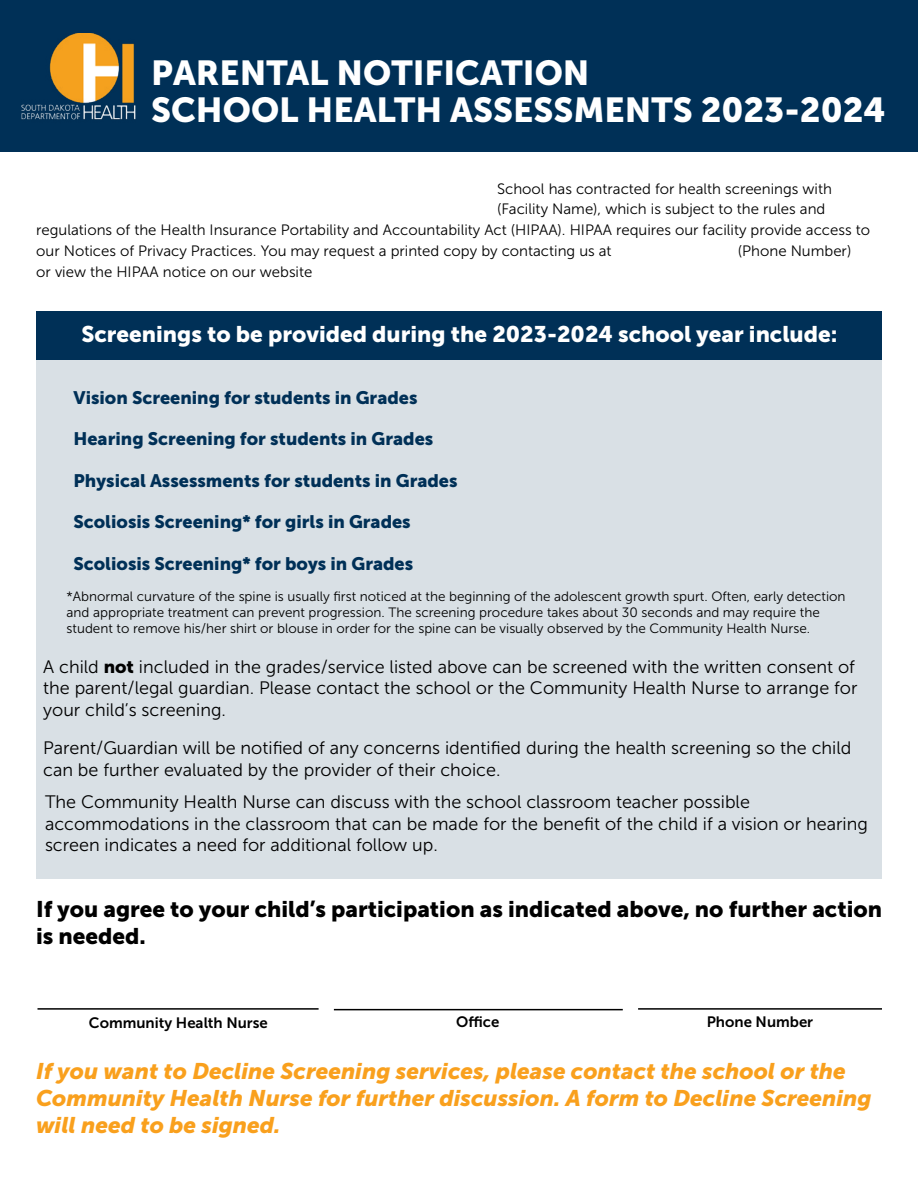
<style>
.page{position:relative;width:918px;height:1188px;background:#fff}
.page>*{position:absolute;margin:0;border:0;box-sizing:border-box;transform-origin:0 0}
.t1{font:34.5px/36.3px "Museo Sans 900";color:#fff}
.t2{font:italic 22.5px/27px "Museo Sans 900";color:#f9a01d}
.t3{font:22.5px/27px "Museo Sans 900";color:#000}
.t4{font:22.5px "Museo Sans 900";color:#fff}
.t5{font:18px/21.6px "Museo Sans 300";color:#000}
.t6{font:18px "Museo Sans 900";color:#003057}
.t7{font:15px "Museo Sans 300";color:#000}
.t8{font:15px "Museo Sans 700";color:#000}
.t9{font:13.5px/15.9px "Museo Sans 300";color:#000}
.s1{font-family:"Museo Sans 900"}
</style>
<div class="page">
<div style="left:0;top:0;width:918px;height:151px;background:#003057"></div>
<img style="left:21px;top:33px;width:115px;height:87px">
<div style="left:36px;top:311px;width:846px;height:48px;background:#003057"></div>
<div style="left:36px;top:359px;width:846px;height:519px;background:#d9e0e5"></div>
<hr style="left:38px;top:1008px;width:281px;height:2px;background:#000">
<hr style="left:334px;top:1009px;width:289px;height:1px;background:#000">
<hr style="left:638px;top:1008px;width:244px;height:2px;background:#000">
<h1 class="t1" style="left:151px;top:55px;width:736px">PARENTAL NOTIFICATION<br>SCHOOL HEALTH ASSESSMENTS 2023-2024</h1>
<p class="t7" style="left:497px;top:181px;width:336px">School has contracted for health screenings with</p>
<p class="t7" style="left:497px;top:201px;width:330px">(Facility Name), which is subject to the rules and</p>
<p class="t7" style="left:36px;top:221px;width:835px">regulations of the Health Insurance Portability and Accountability Act (HIPAA). HIPAA requires our facility provide access to</p>
<p class="t7" style="left:36px;top:242px;width:577px">our Notices of Privacy Practices. You may request a printed copy by contacting us at</p>
<p class="t7" style="left:738px;top:242px;width:115px">(Phone Number)</p>
<p class="t7" style="left:36px;top:263px;width:278px">or view the HIPAA notice on our website</p>
<p class="t4" style="left:81px;top:321px;width:758px">Screenings to be provided during the 2023-2024 school year include:</p>
<p class="t6" style="left:74px;top:387px;width:345px">Vision Screening for students in Grades</p>
<p class="t6" style="left:74px;top:429px;width:361px">Hearing Screening for students in Grades</p>
<p class="t6" style="left:74px;top:470px;width:386px">Physical Assessments for students in Grades</p>
<p class="t6" style="left:74px;top:512px;width:339px">Scoliosis Screening* for girls in Grades</p>
<p class="t6" style="left:74px;top:554px;width:341px">Scoliosis Screening* for boys in Grades</p>
<p class="t9" style="left:67px;top:589px;width:781px">*Abnormal curvature of the spine is usually first noticed at the beginning of the adolescent growth spurt. Often, early detection and appropriate treatment can prevent progression. The screening procedure takes about 30 seconds and may require the student to remove his/her shirt or blouse in order for the spine can be visually observed by the Community Health Nurse.</p>
<p class="t5" style="left:43px;top:656px;width:816px">A child <span class="s1">not</span> included in the grades/service listed above can be screened with the written consent of the parent/legal guardian. Please contact the school or the Community Health Nurse to arrange for your child’s screening.</p>
<p class="t5" style="left:43px;top:738px;width:810px">Parent/Guardian will be notified of any concerns identified during the health screening so the child can be further evaluated by the provider of their choice.</p>
<p class="t5" style="left:45px;top:791px;width:824px">The Community Health Nurse can discuss with the school classroom teacher possible accommodations in the classroom that can be made for the benefit of the child if a vision or hearing screen indicates a need for additional follow up.</p>
<p class="t3" style="left:36px;top:896px;width:848px">If you agree to your child’s participation as indicated above, no further action is needed.</p>
<p class="t8" style="left:89px;top:1014px;width:180px">Community Health Nurse</p>
<p class="t8" style="left:456px;top:1013px;width:45px">Office</p>
<p class="t8" style="left:707px;top:1013px;width:108px">Phone Number</p>
<p class="t2" style="left:36px;top:1057px;width:837px">If you want to Decline Screening services, please contact the school or the<br>Community Health Nurse for further discussion. A form to Decline Screening will need to be signed.</p>
</div>
